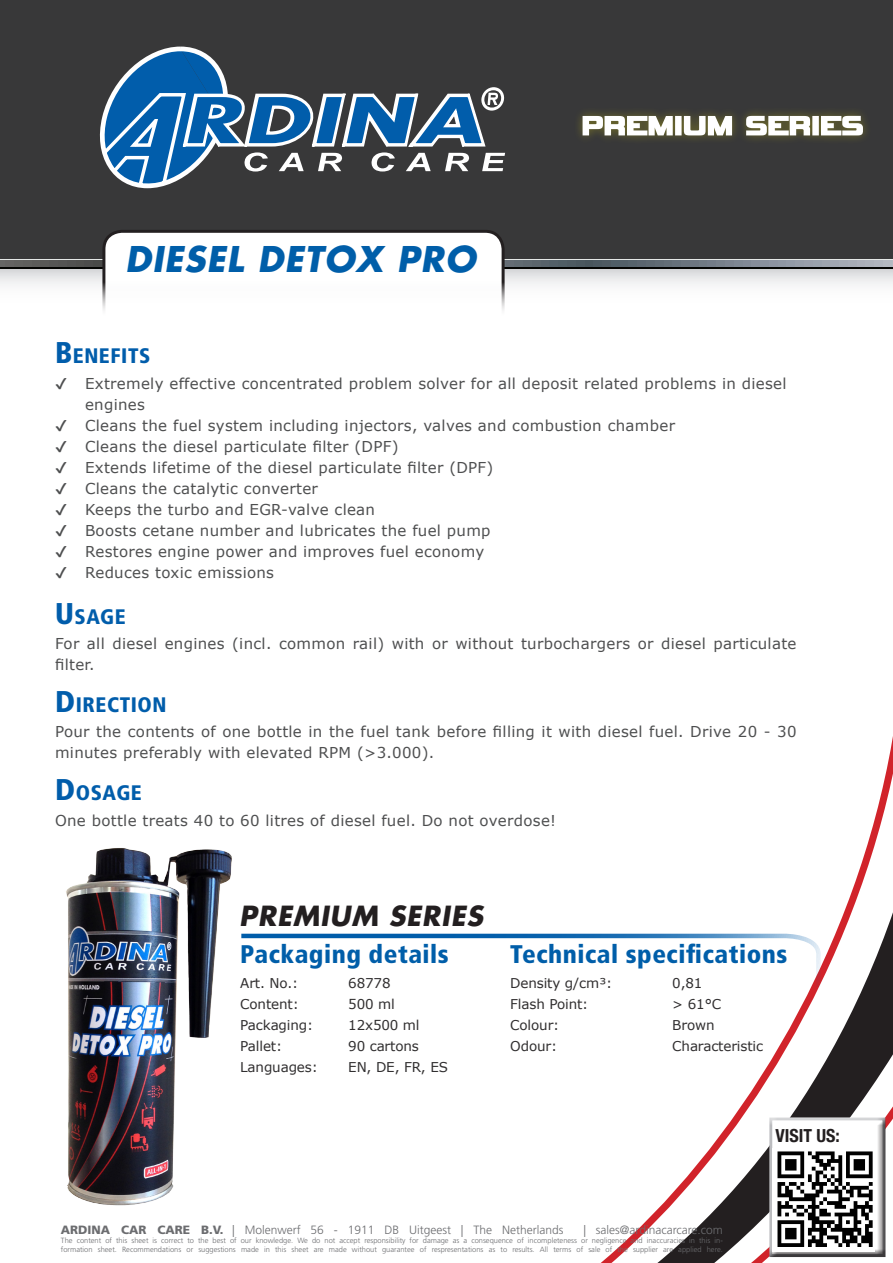
<style>
.page{position:relative;width:893px;height:1263px;background:#fff}
.page>*{position:absolute;margin:0;border:0;box-sizing:border-box;transform-origin:0 0}
.t1{font:italic 700 34.5px "Futura";letter-spacing:.03em;color:#005ea9}
.t2{font:italic 700 27px "Futura";letter-spacing:.03em;color:#231f20}
.t3{font:900 condensed 25.5px "Frutiger LT Std";letter-spacing:.02em;color:#005ea9}
.t4{font:900 condensed 21px "Frutiger LT Std";letter-spacing:.03em;color:#015dab}
.t5{font:700 condensed 18px "Helvetica Neue LT Com";color:#231f20}
.t6{font:15px/21px "Verdana";letter-spacing:.02em;color:#4e4f50}
.t7{font:13.5px "Verdana";letter-spacing:-.01em;color:#312f30}
.t8{font:300 12px "Frutiger LT Std";color:#6c6d70}
.t9{font:300 7.5px/9px "Frutiger LT Std";color:#6c6d70}
.s1{font-size:30px}
.s2{font-family:"Meiryo UI"}
.s3{font-weight:900}
</style>
<div class="page">
<div style="left:0;top:0;width:893px;height:266px;background:#383839"></div>
<svg style="left:0;top:268px;width:893px;height:17px"></svg>
<svg style="left:99px;top:46px;width:406px;height:143px"></svg>
<div style="left:573px;top:106px;width:299px;height:39px;background:#fff101;opacity:.3"></div>
<svg style="left:583px;top:116px;width:280px;height:19px;background:#c9c8be"></svg>
<div style="left:0;top:262px;width:893px;height:6px;background:#040503"></div>
<svg style="left:0;top:259px;width:893px;height:2px"></svg>
<svg style="left:0;top:261px;width:893px;height:6px;background:#6f777e"></svg>
<svg style="left:602px;top:736px;width:291px;height:526px"></svg>
<div style="left:104px;top:231px;width:399px;height:135px;background:#fff;border-radius:18px"></div>
<div style="left:102px;top:230px;width:403px;height:137px;border:3px solid #231f20;border-radius:18px"></div>
<svg style="left:343px;top:932px;width:479px;height:56px"></svg>
<div style="left:769px;top:1117px;width:117px;height:140px;background:#231f20;opacity:.75"></div>
<img style="left:773px;top:1148px;width:102px;height:103px">
<img style="left:66px;top:848px;width:277px;height:358px">
<p class="t1" style="left:125px;top:235px;width:352px">DIESEL DETOX PRO</p>
<p class="t4" style="left:55px;top:343px;width:97px"><span class="s1">B</span>ENEFITS</p>
<p class="t6" style="left:85px;top:372px;width:703px;text-indent:-30px"><span class="s2">✔</span> Extremely effective concentrated problem solver for all deposit related problems in diesel engines</p>
<p class="t6" style="left:55px;top:414px;width:621px"><span class="s2">✔</span> Cleans the fuel system including injectors, valves and combustion chamber</p>
<p class="t6" style="left:55px;top:435px;width:345px"><span class="s2">✔</span> Cleans the diesel particulate filter (DPF)</p>
<p class="t6" style="left:55px;top:456px;width:440px"><span class="s2">✔</span> Extends lifetime of the diesel particulate filter (DPF)</p>
<p class="t6" style="left:55px;top:477px;width:264px"><span class="s2">✔</span> Cleans the catalytic converter</p>
<p class="t6" style="left:55px;top:498px;width:322px"><span class="s2">✔</span> Keeps the turbo and EGR-valve clean</p>
<p class="t6" style="left:55px;top:519px;width:437px"><span class="s2">✔</span> Boosts cetane number and lubricates the fuel pump</p>
<p class="t6" style="left:55px;top:540px;width:431px"><span class="s2">✔</span> Restores engine power and improves fuel economy</p>
<p class="t6" style="left:55px;top:561px;width:221px"><span class="s2">✔</span> Reduces toxic emissions</p>
<p class="t4" style="left:55px;top:604px;width:72px"><span class="s1">U</span>SAGE</p>
<p class="t6" style="left:55px;top:633px;width:743px">For all diesel engines (incl. common rail) with or without turbochargers or diesel particulate filter.</p>
<p class="t4" style="left:55px;top:692px;width:113px"><span class="s1">D</span>IRECTION</p>
<p class="t6" style="left:55px;top:721px;width:743px">Pour the contents of one bottle in the fuel tank before filling it with diesel fuel. Drive 20 - 30 minutes preferably with elevated RPM (&gt;3.000).</p>
<p class="t4" style="left:55px;top:780px;width:88px"><span class="s1">D</span>OSAGE</p>
<p class="t6" style="left:55px;top:809px;width:503px">One bottle treats 40 to 60 litres of diesel fuel. Do not overdose!</p>
<p class="t2" style="left:239px;top:897px;width:245px">PREMIUM SERIES</p>
<p class="t3" style="left:240px;top:939px;width:210px">Packaging details</p>
<p class="t3" style="left:510px;top:939px;width:279px">Technical specifications</p>
<p class="t7" style="left:240px;top:974px;width:60px">Art. No.:</p>
<p class="t7" style="left:348px;top:974px;width:44px">68778</p>
<p class="t7" style="left:510px;top:974px;width:104px">Density g/cm³:</p>
<p class="t7" style="left:672px;top:974px;width:32px">0,81</p>
<p class="t7" style="left:240px;top:995px;width:60px">Content:</p>
<p class="t7" style="left:348px;top:995px;width:48px">500 ml</p>
<p class="t7" style="left:510px;top:995px;width:80px">Flash Point:</p>
<p class="t7" style="left:672px;top:995px;width:51px">&gt; 61°C</p>
<p class="t7" style="left:240px;top:1016px;width:75px">Packaging:</p>
<p class="t7" style="left:348px;top:1016px;width:73px">12x500 ml</p>
<p class="t7" style="left:510px;top:1016px;width:51px">Colour:</p>
<p class="t7" style="left:672px;top:1016px;width:44px">Brown</p>
<p class="t7" style="left:240px;top:1037px;width:44px">Pallet:</p>
<p class="t7" style="left:348px;top:1037px;width:72px">90 cartons</p>
<p class="t7" style="left:510px;top:1037px;width:48px">Odour:</p>
<p class="t7" style="left:672px;top:1037px;width:92px">Characteristic</p>
<p class="t7" style="left:240px;top:1058px;width:79px">Languages:</p>
<p class="t7" style="left:348px;top:1058px;width:101px">EN, DE, FR, ES</p>
<p class="t5" style="left:775px;top:1125px;width:66px">VISIT US:</p>
<p class="t8" style="left:61px;top:1223px;width:504px"><span class="s3">ARDINA CAR CARE B.V.</span> | Molenwerf 56 - 1911 DB Uitgeest | The Netherlands</p>
<p class="t8" style="left:583px;top:1223px;width:141px">| sales@ardinacarcare.com</p>
<p class="t9" style="left:61px;top:1236px;width:663px">The content of this sheet is correct to the best of our knowledge. We do not accept responsibility for damage as a consequence of incompleteness or negligence and inaccuracies in this in&shy;formation sheet. Recommendations or suggestions made in this sheet are made without guarantee of respresentations as to results. All terms of sale of the supplier are applied here.</p>
</div>
